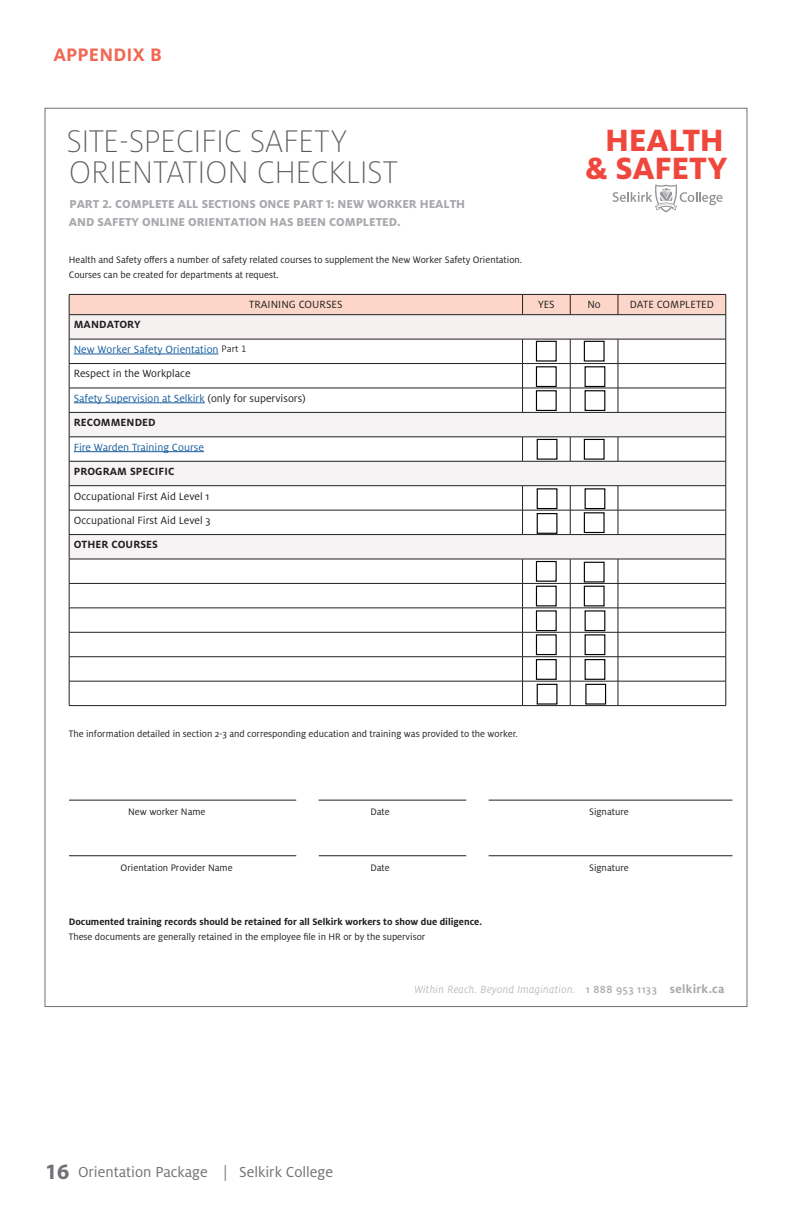
<style>
.page{position:relative;width:792px;height:1224px;background:#fff}
.page>*{position:absolute;margin:0;border:0;box-sizing:border-box;transform-origin:0 0}
.t1{font:300 expanded 34.6px/30.8px "Milo OT";letter-spacing:-.015em;color:#5a5a5d}
.t2{font:800 34.2px/27.8px "Milo OT";letter-spacing:-.01em;color:#ef473c;text-align:center}
.Intro_Header{font:700 20px "Milo OT";letter-spacing:.01em;color:#f26753}
.t3{font:16px "Milo OT";color:#717074}
.t4{font:800 12.8px/18.2px "Milo OT";letter-spacing:-.005em;color:#a8a9ad}
.t5{font:11.6px/24.4px "Milo OT";color:#231f20}
.t6{font:italic 300 11.6px "Milo OT";letter-spacing:.025em;color:#a9a9ac}
.t7{font:10.4px/14.8px "Milo OT";color:#231f20}
.t8{font:700 10.4px/14.8px "Milo OT";color:#231f20}
.t9{font:300 10.4px "Calibri";color:#000}
.s1{font-weight:700}
.s2{color:#175d9e}
.s3{font-weight:400}
.s4{font-family:"Myriad Pro";font-weight:700;font-size:22px}
.s5{font-weight:500;font-style:normal}
.s6{font-weight:700;font-style:normal;font-size:12.8px}
</style>
<div class="page">
<svg style="left:612px;top:184px;width:111px;height:28px"></svg>
<svg style="left:69px;top:294px;width:657px;height:411px"></svg>
<hr style="left:69px;top:705px;width:454px;height:1px;background:#231f20">
<hr style="left:523px;top:705px;width:47px;height:1px;background:#231f20">
<hr style="left:570px;top:705px;width:48px;height:1px;background:#231f20">
<hr style="left:618px;top:705px;width:108px;height:1px;background:#231f20">
<hr style="left:74px;top:353px;width:144px;height:1px;background:#175d9e">
<hr style="left:74px;top:402px;width:131px;height:1px;background:#175d9e">
<hr style="left:74px;top:451px;width:130px;height:1px;background:#175d9e">
<hr style="left:69px;top:800px;width:227px;height:1px;background:#231f20">
<hr style="left:319px;top:800px;width:147px;height:1px;background:#231f20">
<hr style="left:489px;top:800px;width:243px;height:1px;background:#231f20">
<hr style="left:69px;top:855px;width:227px;height:1px;background:#231f20">
<hr style="left:319px;top:855px;width:147px;height:1px;background:#231f20">
<hr style="left:489px;top:855px;width:243px;height:1px;background:#231f20">
<div style="left:536px;top:341px;width:21px;height:21px;background:#fff"></div>
<div style="left:536px;top:341px;width:21px;height:21px;border:1px solid #000"></div>
<div style="left:584px;top:341px;width:21px;height:21px;background:#fff"></div>
<div style="left:584px;top:341px;width:21px;height:21px;border:1px solid #000"></div>
<div style="left:536px;top:366px;width:21px;height:21px;background:#fff"></div>
<div style="left:536px;top:366px;width:21px;height:21px;border:1px solid #000"></div>
<div style="left:585px;top:366px;width:20px;height:21px;background:#fff"></div>
<div style="left:585px;top:366px;width:20px;height:21px;border:1px solid #000"></div>
<div style="left:536px;top:390px;width:21px;height:21px;background:#fff"></div>
<div style="left:536px;top:390px;width:21px;height:21px;border:1px solid #000"></div>
<div style="left:585px;top:390px;width:20px;height:21px;background:#fff"></div>
<div style="left:585px;top:390px;width:20px;height:21px;border:1px solid #000"></div>
<div style="left:537px;top:439px;width:20px;height:21px;background:#fff"></div>
<div style="left:537px;top:439px;width:20px;height:21px;border:1px solid #000"></div>
<div style="left:584px;top:439px;width:21px;height:21px;background:#fff"></div>
<div style="left:584px;top:439px;width:21px;height:21px;border:1px solid #000"></div>
<div style="left:537px;top:488px;width:20px;height:21px;background:#fff"></div>
<div style="left:537px;top:488px;width:20px;height:21px;border:1px solid #000"></div>
<div style="left:585px;top:488px;width:20px;height:21px;background:#fff"></div>
<div style="left:585px;top:488px;width:20px;height:21px;border:1px solid #000"></div>
<div style="left:537px;top:513px;width:20px;height:21px;background:#fff"></div>
<div style="left:537px;top:513px;width:20px;height:21px;border:1px solid #000"></div>
<div style="left:584px;top:512px;width:21px;height:21px;background:#fff"></div>
<div style="left:584px;top:512px;width:21px;height:21px;border:1px solid #000"></div>
<div style="left:536px;top:561px;width:21px;height:21px;background:#fff"></div>
<div style="left:536px;top:561px;width:21px;height:21px;border:1px solid #000"></div>
<div style="left:584px;top:562px;width:21px;height:21px;background:#fff"></div>
<div style="left:584px;top:562px;width:21px;height:21px;border:1px solid #000"></div>
<div style="left:536px;top:586px;width:21px;height:20px;background:#fff"></div>
<div style="left:536px;top:586px;width:21px;height:20px;border:1px solid #000"></div>
<div style="left:584px;top:586px;width:21px;height:20px;background:#fff"></div>
<div style="left:584px;top:586px;width:21px;height:20px;border:1px solid #000"></div>
<div style="left:536px;top:610px;width:21px;height:21px;background:#fff"></div>
<div style="left:536px;top:610px;width:21px;height:21px;border:1px solid #000"></div>
<div style="left:585px;top:610px;width:20px;height:21px;background:#fff"></div>
<div style="left:585px;top:610px;width:20px;height:21px;border:1px solid #000"></div>
<div style="left:536px;top:634px;width:21px;height:21px;background:#fff"></div>
<div style="left:536px;top:634px;width:21px;height:21px;border:1px solid #000"></div>
<div style="left:585px;top:634px;width:20px;height:21px;background:#fff"></div>
<div style="left:585px;top:634px;width:20px;height:21px;border:1px solid #000"></div>
<div style="left:536px;top:659px;width:21px;height:21px;background:#fff"></div>
<div style="left:536px;top:659px;width:21px;height:21px;border:1px solid #000"></div>
<div style="left:585px;top:659px;width:20px;height:21px;background:#fff"></div>
<div style="left:585px;top:659px;width:20px;height:21px;border:1px solid #000"></div>
<div style="left:537px;top:684px;width:20px;height:21px;background:#fff"></div>
<div style="left:537px;top:684px;width:20px;height:21px;border:1px solid #000"></div>
<div style="left:585px;top:684px;width:21px;height:21px;background:#fff"></div>
<div style="left:585px;top:684px;width:21px;height:21px;border:1px solid #000"></div>
<p class="Intro_Header" style="left:53px;top:43px;width:110px">APPENDIX B</p>
<p class="t1" style="left:66px;top:126px;width:333px">SITE-SPECIFIC SAFETY<br>ORIENTATION CHECKLIST</p>
<p class="t4" style="left:69px;top:195px;width:398px">PART 2. COMPLETE ALL SECTIONS ONCE PART 1: NEW WORKER HEALTH<br>AND SAFETY ONLINE ORIENTATION HAS BEEN COMPLETED.</p>
<p class="t7" style="left:69px;top:253px;width:455px">Health and Safety offers a number of safety related courses to supplement the New Worker Safety Orientation.<br>Courses can be created for departments at request.</p>
<p class="t2" style="left:585px;top:126px;width:144px">HEALTH &amp; SAFETY</p>
<p class="t5" style="left:249px;top:293px;width:95px">TRAINING COURSES</p>
<p class="t5" style="left:538px;top:293px;width:18px">YES</p>
<p class="t5" style="left:587px;top:293px;width:15px">No</p>
<p class="t5" style="left:630px;top:293px;width:86px">DATE COMPLETED</p>
<p class="t5" style="left:74px;top:313px;width:234px"><span class="s1">MANDATORY<br></span><span class="s2">New Worker Safety Orientation<br></span>Respect in the Workplace<br><span class="s2">Safety Supervision at Selkirk</span> (only for supervisors)<br><span class="s1">RECOMMENDED<br></span><span class="s2">Fire Warden Training Course<br></span><span class="s1">PROGRAM SPECIFIC<br></span>Occupational First Aid Level 1<br>Occupational First Aid Level 3<br><span class="s1">OTHER COURSES</span></p>
<p class="t9" style="left:221px;top:342px;width:26px">Part 1</p>
<p class="t7" style="left:69px;top:726px;width:450px">The information detailed in section 2-3 and corresponding education and training was provided to the worker.</p>
<p class="t7" style="left:128px;top:805px;width:79px">New worker Name</p>
<p class="t7" style="left:370px;top:805px;width:21px">Date</p>
<p class="t7" style="left:589px;top:805px;width:41px">Signature</p>
<p class="t7" style="left:121px;top:860px;width:114px">Orientation Provider Name</p>
<p class="t7" style="left:370px;top:860px;width:21px">Date</p>
<p class="t7" style="left:589px;top:860px;width:41px">Signature</p>
<p class="t8" style="left:69px;top:914px;width:415px">Documented training records should be retained for all Selkirk workers to show due diligence.<br><span class="s3">These documents are generally retained in the employee file in HR or by the supervisor</span></p>
<h3 class="t3" style="left:45px;top:1164px;width:290px"><span class="s4">16</span> Orientation Package | Selkirk College</h3>
<p class="t6" style="left:414px;top:983px;width:312px">Within Reach. Beyond Imagination. <span class="s5">1 888 953 1133</span> <span class="s6">selkirk.ca</span></p>
</div>
